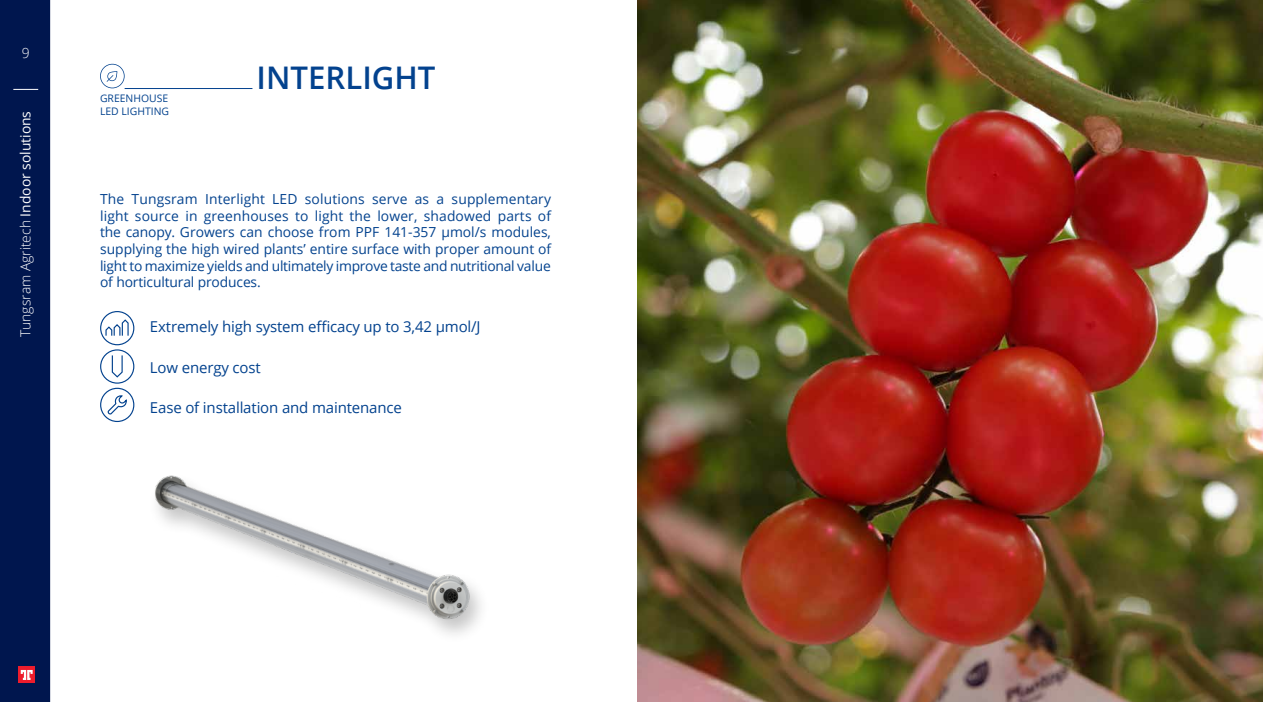
<style>
.page{position:relative;width:1263px;height:702px;background:#fff}
.page>*{position:absolute;margin:0;border:0;box-sizing:border-box;transform-origin:0 0}
.t1{font:600 31.2px "Open Sans";color:#03428e}
.t2{font:15px "Open Sans";letter-spacing:-.01em;color:#03428e}
.t3{font:13.8px/16.6px "Open Sans";letter-spacing:-.01em;color:#03428e;text-align:justify}
.t4{font:300 13.8px "Open Sans";color:#fff}
.t5{font:10.35px/12.5px "Open Sans";color:#03428e}
.s1{font-weight:400}
</style>
<div class="page">
<div style="left:0;top:0;width:51px;height:702px;background:#00164e"></div>
<svg style="left:13px;top:89px;width:25px;height:1px"></svg>
<hr style="left:50px;top:0;width:2px;height:702px;background:#fff">
<div style="left:19px;top:666px;width:16px;height:17px;background:#ed1c2c"></div>
<svg style="left:21px;top:670px;width:12px;height:10px"></svg>
<img style="left:638px;top:0;width:625px;height:702px">
<hr style="left:125px;top:88px;width:127px;height:1px;background:#03428e">
<svg style="left:100px;top:64px;width:25px;height:24px"></svg>
<div style="left:100px;top:388px;width:34px;height:34px;border:1px solid #03428e;border-radius:50%"></div>
<svg style="left:107px;top:395px;width:20px;height:20px"></svg>
<div style="left:100px;top:349px;width:34px;height:34px;border:1px solid #03428e;border-radius:50%"></div>
<svg style="left:111px;top:355px;width:12px;height:23px"></svg>
<div style="left:100px;top:311px;width:34px;height:34px;border:1px solid #03428e;border-radius:50%"></div>
<svg style="left:105px;top:319px;width:24px;height:17px"></svg>
<img style="left:155px;top:475px;width:326px;height:160px">
<p class="t4" style="left:22px;top:43px;width:9px">9</p>
<p class="t4" style="left:16px;top:337px;width:228px;rotate:-90deg">Tungsram Agritech <span class="s1">Indoor solutions</span></p>
<p class="t5" style="left:100px;top:92px;width:70px">GREENHOUSE<br>LED LIGHTING</p>
<h1 class="t1" style="left:257px;top:56px;width:180px">INTERLIGHT</h1>
<p class="t3" style="left:100px;top:190px;width:452px">The Tungsram Interlight LED solutions serve as a supplementary light source in greenhouses to light the lower, shadowed parts of the canopy. Growers can choose from PPF 141-357 µmol/s modules, supplying the high wired plants’ entire surface with proper amount of light to maximize yields and ultimately improve taste and nutritional value of horticultural produces.</p>
<p class="t2" style="left:150px;top:316px;width:332px">Extremely high system efficacy up to 3,42 μmol/J</p>
<p class="t2" style="left:150px;top:357px;width:112px">Low energy cost</p>
<p class="t2" style="left:150px;top:397px;width:253px">Ease of installation and maintenance</p>
</div>
